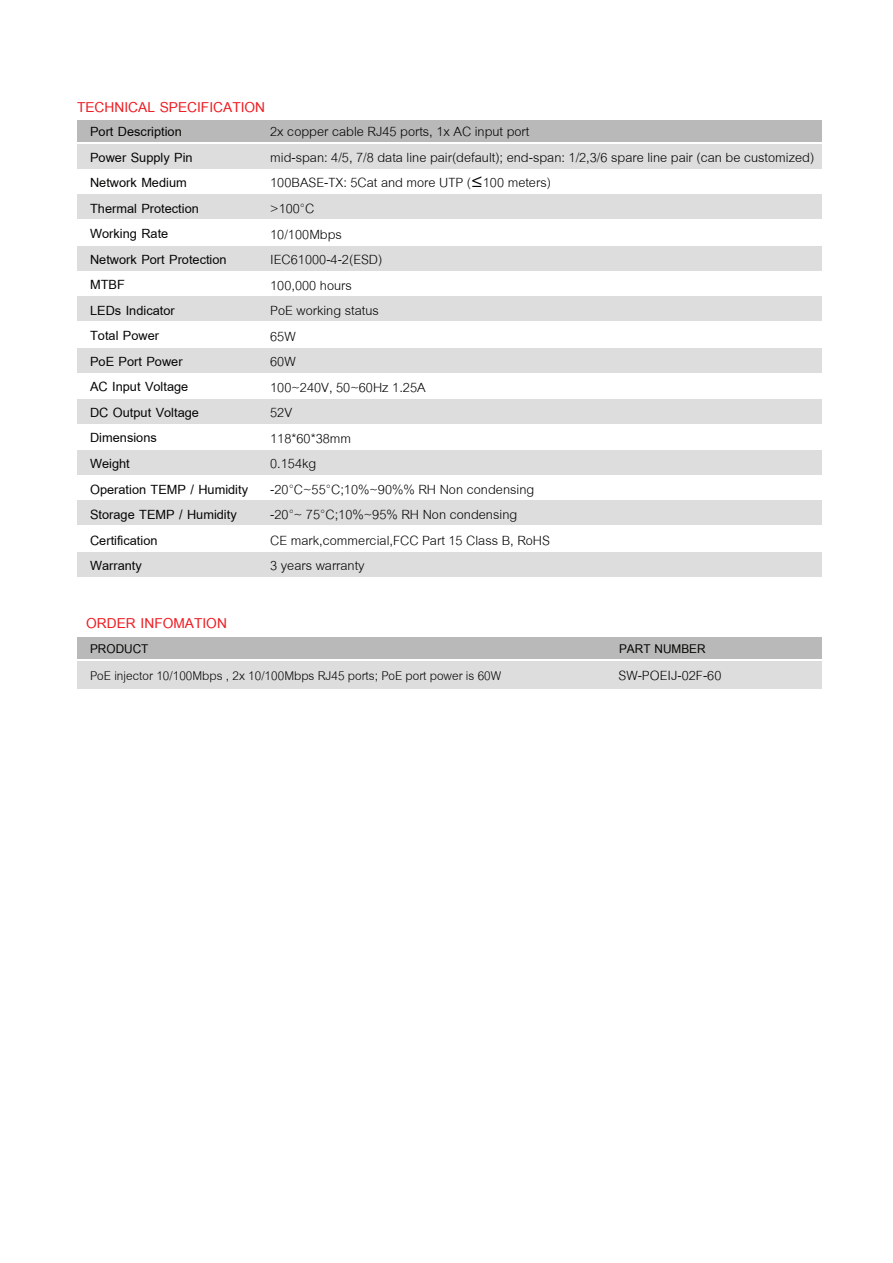
<style>
.page{position:relative;width:893px;height:1263px;background:#fff}
.page>*{position:absolute;margin:0;border:0;box-sizing:border-box;transform-origin:0 0}
.t1{font:700 21px "Cordia New";color:#ed1d23}
.t2{font:19.5px/25.5px "Cordia New";color:#040503}
.t3{font:700 19.5px/25.5px "Cordia New";color:#040503}
.t4{font:19.5px "Cordia New";color:#050504}
.t5{font:18.6px "Cordia New";color:#040503}
.t6{font:700 18.6px "Cordia New";color:#040503}
.s1{font-family:"Myriad Pro"}
</style>
<div class="page">
<div style="left:77px;top:638px;width:744px;height:21px;background:#bab9b9"></div>
<div style="left:77px;top:662px;width:744px;height:27px;background:#ddd"></div>
<div style="left:77px;top:120px;width:744px;height:22px;background:#bab9b9"></div>
<div style="left:77px;top:145px;width:744px;height:24px;background:#ddd"></div>
<div style="left:77px;top:194px;width:744px;height:24px;background:#ddd"></div>
<div style="left:77px;top:246px;width:744px;height:25px;background:#ddd"></div>
<div style="left:77px;top:296px;width:744px;height:25px;background:#ddd"></div>
<div style="left:77px;top:348px;width:744px;height:25px;background:#ddd"></div>
<div style="left:77px;top:399px;width:744px;height:25px;background:#ddd"></div>
<div style="left:77px;top:450px;width:744px;height:24px;background:#ddd"></div>
<div style="left:77px;top:501px;width:744px;height:24px;background:#ddd"></div>
<div style="left:77px;top:552px;width:744px;height:25px;background:#ddd"></div>
<p class="t1" style="left:77px;top:95px;width:190px">TECHNICAL SPECIFICATION</p>
<p class="t3" style="left:90px;top:120px;width:159px">Port Description<br>Power Supply Pin<br>Network Medium<br>Thermal Protection<br>Working Rate<br>Network Port Protection<br>MTBF<br>LEDs Indicator<br>Total Power<br>PoE Port Power<br>AC Input Voltage<br>DC Output Voltage<br>Dimensions<br>Weight<br>Operation TEMP / Humidity<br>Storage TEMP / Humidity<br>Certification<br>Warranty</p>
<p class="t2" style="left:270px;top:120px;width:546px">2x copper cable RJ45 ports, 1x AC input port<br>mid-span: 4/5, 7/8 data line pair(default); end-span: 1/2,3/6 spare line pair (can be customized)<br>100BASE-TX: 5Cat and more UTP (<span class="s1">≤</span>100 meters)<br>&gt;100°C<br>10/100Mbps<br>IEC61000-4-2(ESD)<br>100,000 hours<br>PoE working status<br>65W<br>60W<br>100~240V, 50~60Hz 1.25A<br>52V<br>118*60*38mm<br>0.154kg<br>-20°C~55°C;10%~90%% RH Non condensing<br>-20°~ 75°C;10%~95% RH Non condensing<br>CE mark,commercial,FCC Part 15 Class B, RoHS<br>3 years warranty</p>
<p class="t1" style="left:86px;top:611px;width:142px">ORDER INFOMATION</p>
<p class="t6" style="left:90px;top:637px;width:60px">PRODUCT</p>
<p class="t6" style="left:619px;top:637px;width:88px">PART NUMBER</p>
<p class="t4" style="left:618px;top:662px;width:104px">SW-POEIJ-02F-60</p>
<p class="t5" style="left:90px;top:663px;width:413px">PoE injector 10/100Mbps , 2x 10/100Mbps RJ45 ports; PoE port power is 60W</p>
</div>
